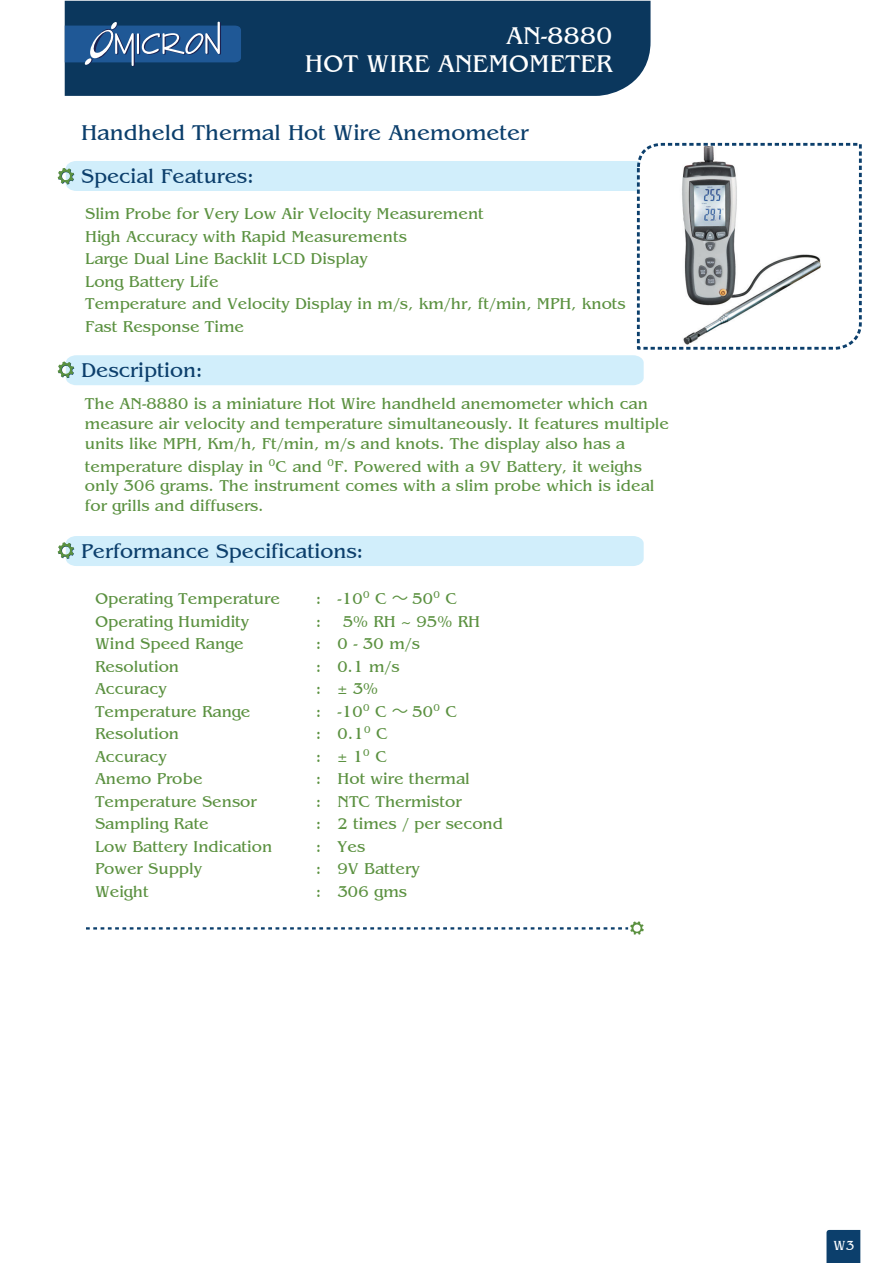
<style>
.page{position:relative;width:893px;height:1263px;background:#fff}
.page>*{position:absolute;margin:0;border:0;box-sizing:border-box;transform-origin:0 0}
.t1{font:25.5px "Bangkok Plain";color:#fff}
.t2{font:22.5px "Bangkok Plain";color:#0c3f6c}
.t3{font:21px "Bangkok Plain";color:#0c3f6c}
.t4{font:16.5px/22.5px "Bangkok Plain";color:#5b9140}
.t5{font:13.5px "Bangkok Plain";color:#fff}
.s1{font-family:"Koz Go Pro Regular 90 msp RKSJ H"}
</style>
<div class="page">
<div style="left:65px;top:1px;width:585px;height:95px;background:#0b375d"></div>
<svg style="left:826px;top:1230px;width:34px;height:32px"></svg>
<div style="left:58px;top:161px;width:579px;height:30px;background:#d1eefb"></div>
<svg style="left:637px;top:143px;width:224px;height:207px"></svg>
<svg style="left:65px;top:22px;width:176px;height:45px;background:#366394"></svg>
<div style="left:58px;top:355px;width:585px;height:30px;background:#d1eefb"></div>
<div style="left:58px;top:536px;width:585px;height:30px;background:#d1eefb"></div>
<svg style="left:86px;top:921px;width:557px;height:14px"></svg>
<img style="left:673px;top:147px;width:153px;height:199px">
<h1 class="t1" style="left:506px;top:26px;width:108px">AN-8880</h1>
<h1 class="t1" style="left:305px;top:53px;width:309px">HOT WIRE ANEMOMETER</h1>
<h2 class="t2" style="left:81px;top:124px;width:449px">Handheld Thermal Hot Wire Anemometer</h2>
<p class="t3" style="left:81px;top:168px;width:174px">Special Features:</p>
<p class="t4" style="left:85px;top:204px;width:542px">Slim Probe for Very Low Air Velocity Measurement<br>High Accuracy with Rapid Measurements<br>Large Dual Line Backlit LCD Display<br>Long Battery Life<br>Temperature and Velocity Display in m/s, km/hr, ft/min, MPH, knots Fast Response Time</p>
<p class="t3" style="left:81px;top:362px;width:123px">Description:</p>
<p class="t4" style="left:85px;top:395px;width:585px;line-height:19.8px">The AN-8880 is a miniature Hot Wire handheld anemometer which can measure air velocity and temperature simultaneously. It features multiple units like MPH, Km/h, Ft/min, m/s and knots. The display also has a</p>
<p class="t4" style="left:85px;top:458px;width:571px;line-height:19.8px">temperature display in <sup>0</sup>C and <sup>0</sup>F. Powered with a 9V Battery, it weighs only 306 grams. The instrument comes with a slim probe which is ideal for grills and diffusers.</p>
<p class="t3" style="left:81px;top:543px;width:284px">Performance Specifications:</p>
<p class="t4" style="left:95px;top:589px;width:186px">Operating Temperature</p>
<p class="t4" style="left:316px;top:589px;width:142px">: -10<sup>0</sup> C <span class="s1">～</span> 50<sup>0</sup> C</p>
<p class="t4" style="left:95px;top:612px;width:156px">Operating Humidity</p>
<p class="t4" style="left:316px;top:612px;width:7px">:</p>
<p class="t4" style="left:342px;top:612px;width:139px">5% RH ~ 95% RH</p>
<p class="t4" style="left:95px;top:634px;width:150px">Wind Speed Range</p>
<p class="t4" style="left:316px;top:634px;width:105px">: 0 - 30 m/s</p>
<p class="t4" style="left:95px;top:657px;width:86px">Resolution</p>
<p class="t4" style="left:316px;top:657px;width:85px">: 0.1 m/s</p>
<p class="t4" style="left:95px;top:679px;width:73px">Accuracy</p>
<p class="t4" style="left:316px;top:679px;width:63px">: ± 3%</p>
<p class="t4" style="left:95px;top:702px;width:157px">Temperature Range</p>
<p class="t4" style="left:316px;top:702px;width:142px">: -10<sup>0</sup> C <span class="s1">～</span> 50<sup>0</sup> C</p>
<p class="t4" style="left:95px;top:724px;width:86px">Resolution</p>
<p class="t4" style="left:316px;top:724px;width:73px">: 0.1<sup>0</sup> C</p>
<p class="t4" style="left:95px;top:747px;width:73px">Accuracy</p>
<p class="t4" style="left:316px;top:747px;width:72px">: ± 1<sup>0</sup> C</p>
<p class="t4" style="left:95px;top:769px;width:109px">Anemo Probe</p>
<p class="t4" style="left:316px;top:769px;width:155px">: Hot wire thermal</p>
<p class="t4" style="left:95px;top:792px;width:163px">Temperature Sensor</p>
<p class="t4" style="left:316px;top:792px;width:147px">: NTC Thermistor</p>
<p class="t4" style="left:95px;top:814px;width:115px">Sampling Rate</p>
<p class="t4" style="left:316px;top:814px;width:188px">: 2 times / per second</p>
<p class="t4" style="left:95px;top:837px;width:179px">Low Battery Indication</p>
<p class="t4" style="left:316px;top:837px;width:50px">: Yes</p>
<p class="t4" style="left:95px;top:859px;width:108px">Power Supply</p>
<p class="t4" style="left:316px;top:859px;width:105px">: 9V Battery</p>
<p class="t4" style="left:95px;top:882px;width:55px">Weight</p>
<p class="t4" style="left:316px;top:882px;width:92px">: 306 gms</p>
<p class="t5" style="left:833px;top:1238px;width:22px">W3</p>
</div>
